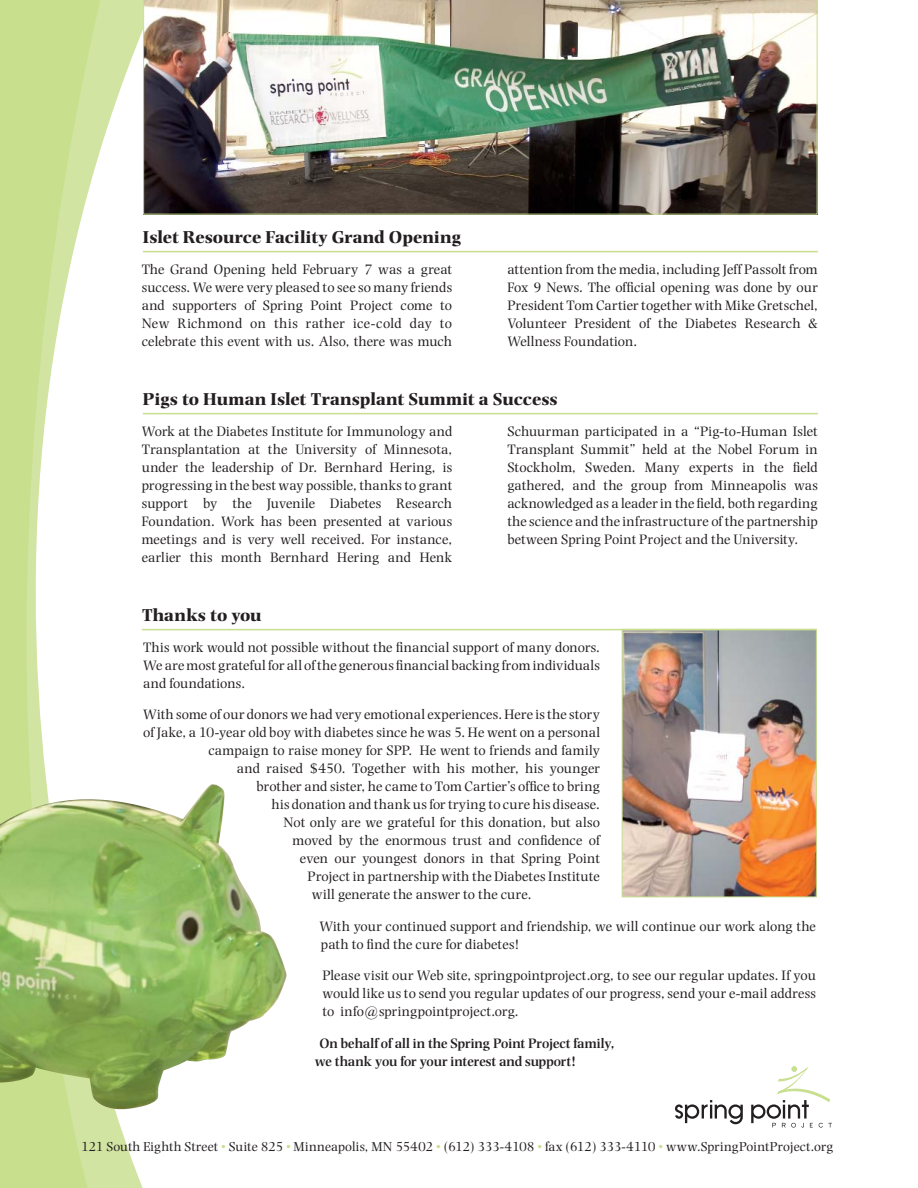
<style>
.page{position:relative;width:918px;height:1188px;background:#fff}
.page>*{position:absolute;margin:0;border:0;box-sizing:border-box;transform-origin:0 0}
.t1{font:700 18px "Photina";color:#231f20}
.t2{font:14.25px/18px "Photina";letter-spacing:.01em;color:#231f20;text-align:justify}
.t3{font:600 14.25px/18px "Photina";letter-spacing:.005em;color:#231f20}
.t4{font:13.5px "Photina";letter-spacing:.005em;color:#231f20}
.s1{color:#c8df8e}
</style>
<div class="page">
<img style="left:624px;top:631px;width:191px;height:264px">
<div style="left:622px;top:629px;width:195px;height:268px;border:1px solid #c8df8e"></div>
<svg style="left:104px;top:0;width:57px;height:1188px"></svg>
<svg style="left:0;top:0;width:104px;height:1188px"></svg>
<svg style="left:675px;top:1100px;width:68px;height:24px"></svg>
<svg style="left:751px;top:1066px;width:81px;height:62px"></svg>
<hr style="left:143px;top:413px;width:675px;height:1px;background:#c8df8e">
<hr style="left:143px;top:251px;width:675px;height:1px;background:#c8df8e">
<hr style="left:142px;top:629px;width:675px;height:1px;background:#c8df8e">
<img style="left:0;top:784px;width:287px;height:328px">
<img style="left:143px;top:0;width:675px;height:214px">
<p class="t1" style="left:143px;top:230px;width:320px">Islet Resource Facility Grand Opening</p>
<p class="t2" style="left:142px;top:261px;width:312px">The Grand Opening held February 7 was a great success. We were very pleased to see so many friends and supporters of Spring Point Project come to New Richmond on this rather ice-cold day to celebrate this event with us. Also, there was much</p>
<p class="t2" style="left:507px;top:261px;width:312px">attention from the media, including Jeff Passolt from Fox 9 News. The official opening was done by our President Tom Cartier together with Mike Gretschel, Volunteer President of the Diabetes Research &amp; Wellness Foundation.</p>
<p class="t1" style="left:143px;top:392px;width:416px">Pigs to Human Islet Transplant Summit a Success</p>
<p class="t2" style="left:142px;top:423px;width:312px">Work at the Diabetes Institute for Immunology and Transplantation at the University of Minnesota, under the leadership of Dr. Bernhard Hering, is progressing in the best way possible, thanks to grant support by the Juvenile Diabetes Research Foundation. Work has been presented at various meetings and is very well received. For instance, earlier this month Bernhard Hering and Henk</p>
<p class="t1" style="left:142px;top:608px;width:121px">Thanks to you</p>
<p class="t2" style="left:507px;top:423px;width:312px">Schuurman participated in a “Pig-to-Human Islet Transplant Summit” held at the Nobel Forum in Stockholm, Sweden. Many experts in the field gathered, and the group from Minneapolis was acknowledged as a leader in the field, both regarding the science and the infrastructure of the partnership between Spring Point Project and the University.</p>
<p class="t2" style="left:143px;top:639px;width:458px">This work would not possible without the financial support of many donors.<br>We are most grateful for all of the generous financial backing from individuals and foundations.</p>
<p class="t2" style="left:143px;top:707px;width:458px">With some of our donors we had very emotional experiences. Here is the story</p>
<p class="t2" style="left:143px;top:725px;width:458px">of Jake, a 10-year old boy with diabetes since he was 5. He went on a personal</p>
<p class="t2" style="left:208px;top:743px;width:393px">campaign to raise money for SPP. He went to friends and family</p>
<p class="t2" style="left:237px;top:761px;width:365px">and raised $450. Together with his mother, his younger</p>
<p class="t2" style="left:256px;top:779px;width:345px">brother and sister, he came to Tom Cartier’s office to bring</p>
<p class="t2" style="left:271px;top:797px;width:330px">his donation and thank us for trying to cure his disease.</p>
<p class="t2" style="left:283px;top:815px;width:318px">Not only are we grateful for this donation, but also</p>
<p class="t2" style="left:292px;top:833px;width:309px">moved by the enormous trust and confidence of</p>
<p class="t2" style="left:300px;top:851px;width:302px">even our youngest donors in that Spring Point</p>
<p class="t2" style="left:307px;top:869px;width:294px">Project in partnership with the Diabetes Institute</p>
<p class="t2" style="left:312px;top:887px;width:221px">will generate the answer to the cure.</p>
<p class="t2" style="left:319px;top:918px;width:498px">With your continued support and friendship, we will continue our work along the path to find the cure for diabetes!</p>
<p class="t2" style="left:322px;top:968px;width:495px">Please visit our Web site, springpointproject.org, to see our regular updates. If you would like us to send you regular updates of our progress, send your e-mail address to info@springpointproject.org.</p>
<p class="t3" style="left:315px;top:1035px;width:301px;text-indent:5px">On behalf of all in the Spring Point Project family, we thank you for your interest and support!</p>
<p class="t4" style="left:81px;top:1141px;width:754px">121 South Eighth Street <span class="s1">•</span> Suite 825 <span class="s1">•</span> Minneapolis, MN 55402 <span class="s1">•</span> (612) 333-4108 <span class="s1">•</span> fax (612) 333-4110 <span class="s1">•</span> www.SpringPointProject.org</p>
</div>
